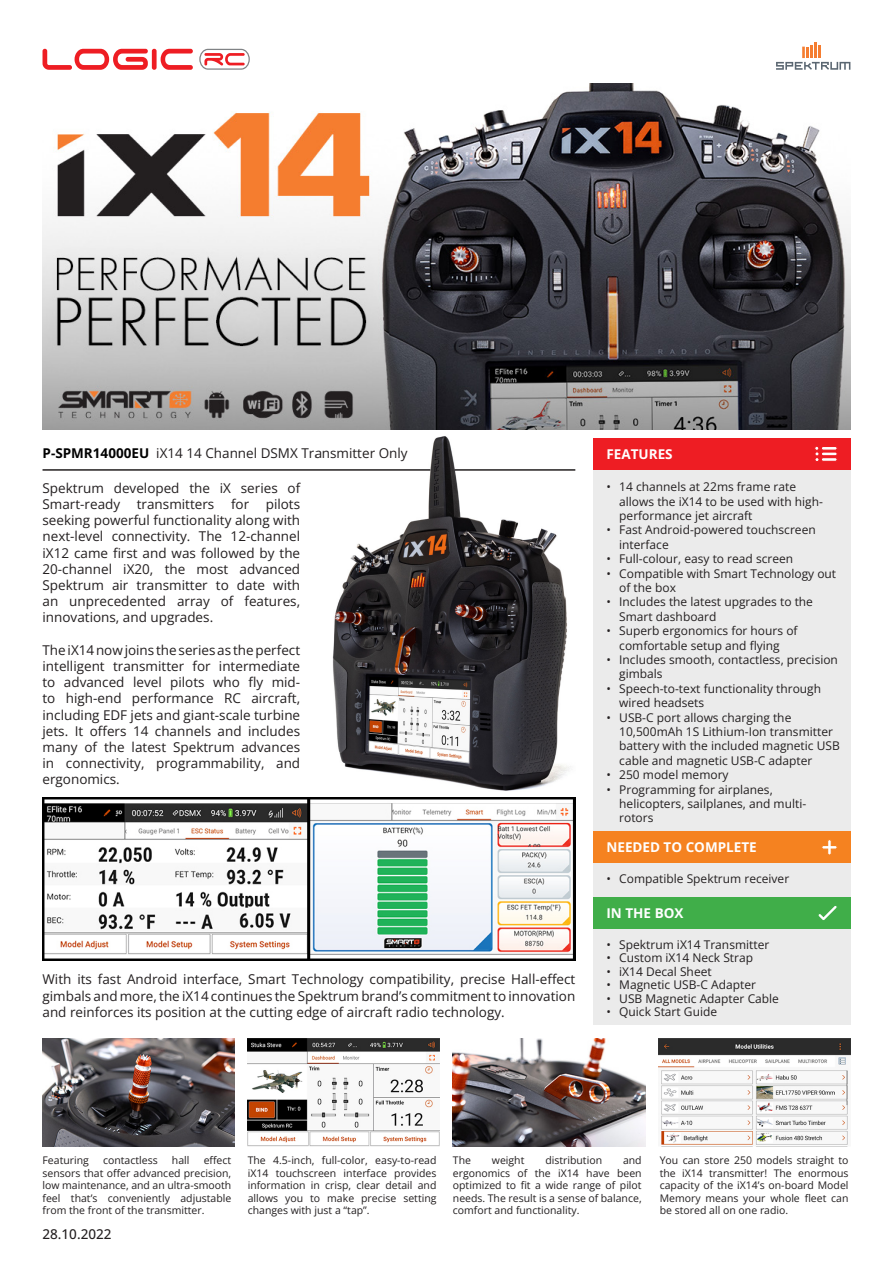
<style>
.page{position:relative;width:893px;height:1263px;background:#fff}
.page>*{position:absolute;margin:0;border:0;box-sizing:border-box;transform-origin:0 0}
.t1{font:13.5px/16.2px "Open Sans";color:#231f20;text-align:justify}
.t2{font:700 13.5px "Open Sans";color:#fff}
.t3{font:500 13.5px "Open Sans";color:#231f20}
.t4{font:12px/14.4px "Open Sans";color:#231f20}
.t5{font:10.5px/12.6px "Open Sans";color:#231f20;text-align:justify}
.s1{font-weight:700;color:#000}
</style>
<div class="page">
<hr style="left:43px;top:469px;width:387px;height:2px;background:#231f20">
<img style="left:43px;top:84px;width:807px;height:346px">
<div style="left:593px;top:448px;width:257px;height:577px;background:#ebebeb"></div>
<div style="left:593px;top:438px;width:257px;height:32px;background:#ee1d23"></div>
<hr style="left:821px;top:446px;width:16px;height:4px;background:#fff;border-radius:2px">
<div style="left:821px;top:446px;width:17px;height:5px;border:1px solid #ee1d23;border-radius:2px"></div>
<hr style="left:821px;top:452px;width:16px;height:4px;background:#fff;border-radius:2px">
<div style="left:821px;top:451px;width:17px;height:5px;border:1px solid #ee1d23;border-radius:2px"></div>
<hr style="left:821px;top:458px;width:16px;height:3px;background:#fff;border-radius:2px">
<div style="left:821px;top:457px;width:17px;height:5px;border:1px solid #ee1d23;border-radius:2px"></div>
<svg style="left:815px;top:446px;width:4px;height:15px"></svg>
<svg style="left:43px;top:49px;width:150px;height:21px"></svg>
<svg style="left:199px;top:49px;width:51px;height:21px"></svg>
<img style="left:43px;top:1038px;width:192px;height:108px">
<img style="left:248px;top:1038px;width:192px;height:108px">
<img style="left:658px;top:1038px;width:192px;height:107px">
<img style="left:453px;top:1038px;width:192px;height:108px">
<div style="left:593px;top:831px;width:257px;height:32px;background:#f58220"></div>
<svg style="left:822px;top:840px;width:15px;height:15px"></svg>
<div style="left:593px;top:897px;width:257px;height:32px;background:#40ae49"></div>
<svg style="left:818px;top:906px;width:19px;height:14px"></svg>
<img style="left:318px;top:436px;width:257px;height:362px">
<img style="left:43px;top:798px;width:532px;height:162px">
<hr style="left:814px;top:43px;width:3px;height:15px;background:#f57d30">
<svg style="left:776px;top:45px;width:74px;height:25px"></svg>
<p class="t1" style="left:43px;top:445px;width:367px"><span class="s1">P-SPMR14000EU</span> iX14 14 Channel DSMX Transmitter Only</p>
<p class="t1" style="left:43px;top:479px;width:259px">Spektrum developed the iX series of Smart-ready transmitters for pilots seeking powerful functionality along with next-level connectivity. The 12-channel iX12 came first and was followed by the 20-channel iX20, the most advanced Spektrum air transmitter to date with an unprecedented array of features, innovations, and upgrades.</p>
<p class="t1" style="left:43px;top:641px;width:259px">The iX14 now joins the series as the perfect intelligent transmitter for intermediate to advanced level pilots who fly mid&shy;to high-end performance RC aircraft, including EDF jets and giant-scale turbine jets. It offers 14 channels and includes many of the latest Spektrum advances in connectivity, programmability, and ergonomics.</p>
<p class="t1" style="left:43px;top:971px;width:534px">With its fast Android interface, Smart Technology compatibility, precise Hall-effect gimbals and more, the iX14 continues the Spektrum brand’s commitment to innovation and reinforces its position at the cutting edge of aircraft radio technology.</p>
<p class="t2" style="left:606px;top:445px;width:68px">FEATURES</p>
<p class="t4" style="left:619px;top:479px;width:205px;text-indent:-13px">• 14 channels at 22ms frame rate allows the iX14 to be used with high&shy;performance jet aircraft</p>
<p class="t4" style="left:619px;top:523px;width:198px;text-indent:-13px">• Fast Android-powered touchscreen interface</p>
<p class="t4" style="left:606px;top:551px;width:188px">• Full-colour, easy to read screen</p>
<p class="t4" style="left:619px;top:566px;width:218px;text-indent:-13px">• Compatible with Smart Technology out of the box</p>
<p class="t4" style="left:619px;top:595px;width:195px;text-indent:-13px">• Includes the latest upgrades to the<br>Smart dashboard</p>
<p class="t4" style="left:606px;top:623px;width:193px;text-align:center">• Superb ergonomics for hours of comfortable setup and flying</p>
<p class="t4" style="left:619px;top:652px;width:220px;text-indent:-13px">• Includes smooth, contactless, precision gimbals</p>
<p class="t4" style="left:619px;top:681px;width:203px;text-indent:-13px">• Speech-to-text functionality through wired headsets</p>
<p class="t4" style="left:619px;top:710px;width:222px;text-indent:-13px">• USB-C port allows charging the 10,500mAh 1S Lithium-Ion transmitter battery with the included magnetic USB cable and magnetic USB-C adapter</p>
<p class="t4" style="left:606px;top:767px;width:124px">• 250 model memory</p>
<p class="t4" style="left:619px;top:782px;width:189px;text-indent:-13px">• Programming for airplanes, helicopters, sailplanes, and multi&shy;rotors</p>
<p class="t2" style="left:606px;top:838px;width:152px">NEEDED TO COMPLETE</p>
<p class="t4" style="left:606px;top:871px;width:184px">• Compatible Spektrum receiver</p>
<p class="t2" style="left:606px;top:904px;width:78px">IN THE BOX</p>
<p class="t4" style="left:606px;top:937px;width:164px">• Spektrum iX14 Transmitter</p>
<p class="t4" style="left:606px;top:950px;width:148px">• Custom iX14 Neck Strap</p>
<p class="t4" style="left:606px;top:964px;width:107px">• iX14 Decal Sheet</p>
<p class="t4" style="left:606px;top:977px;width:151px">• Magnetic USB-C Adapter</p>
<p class="t4" style="left:606px;top:991px;width:174px">• USB Magnetic Adapter Cable</p>
<p class="t4" style="left:606px;top:1004px;width:112px">• Quick Start Guide</p>
<p class="t5" style="left:43px;top:1154px;width:190px;text-indent:161px">effect sensors that offer advanced precision, low maintenance, and an ultra-smooth feel that’s conveniently adjustable from the front of the transmitter.</p>
<p class="t5" style="left:248px;top:1154px;width:190px">The 4.5-inch, full-color, easy-to-read iX14 touchscreen interface provides information in crisp, clear detail and allows you to make precise setting changes with just a “tap”.</p>
<p class="t5" style="left:453px;top:1154px;width:20px">The</p>
<p class="t5" style="left:492px;top:1154px;width:34px">weight</p>
<p class="t5" style="left:545px;top:1154px;width:58px">distribution</p>
<p class="t5" style="left:43px;top:1154px;width:48px">Featuring</p>
<p class="t5" style="left:103px;top:1154px;width:56px">contactless</p>
<p class="t5" style="left:172px;top:1154px;width:19px">hall</p>
<p class="t5" style="left:453px;top:1154px;width:190px;text-indent:170px">and ergonomics of the iX14 have been optimized to fit a wide range of pilot needs. The result is a sense of balance, comfort and functionality.</p>
<p class="t5" style="left:660px;top:1154px;width:190px">You can store 250 models straight to the iX14 transmitter! The enormous capacity of the iX14’s on-board Model Memory means your whole fleet can be stored all on one radio.</p>
<p class="t3" style="left:43px;top:1224px;width:71px">28.10.2022</p>
</div>
